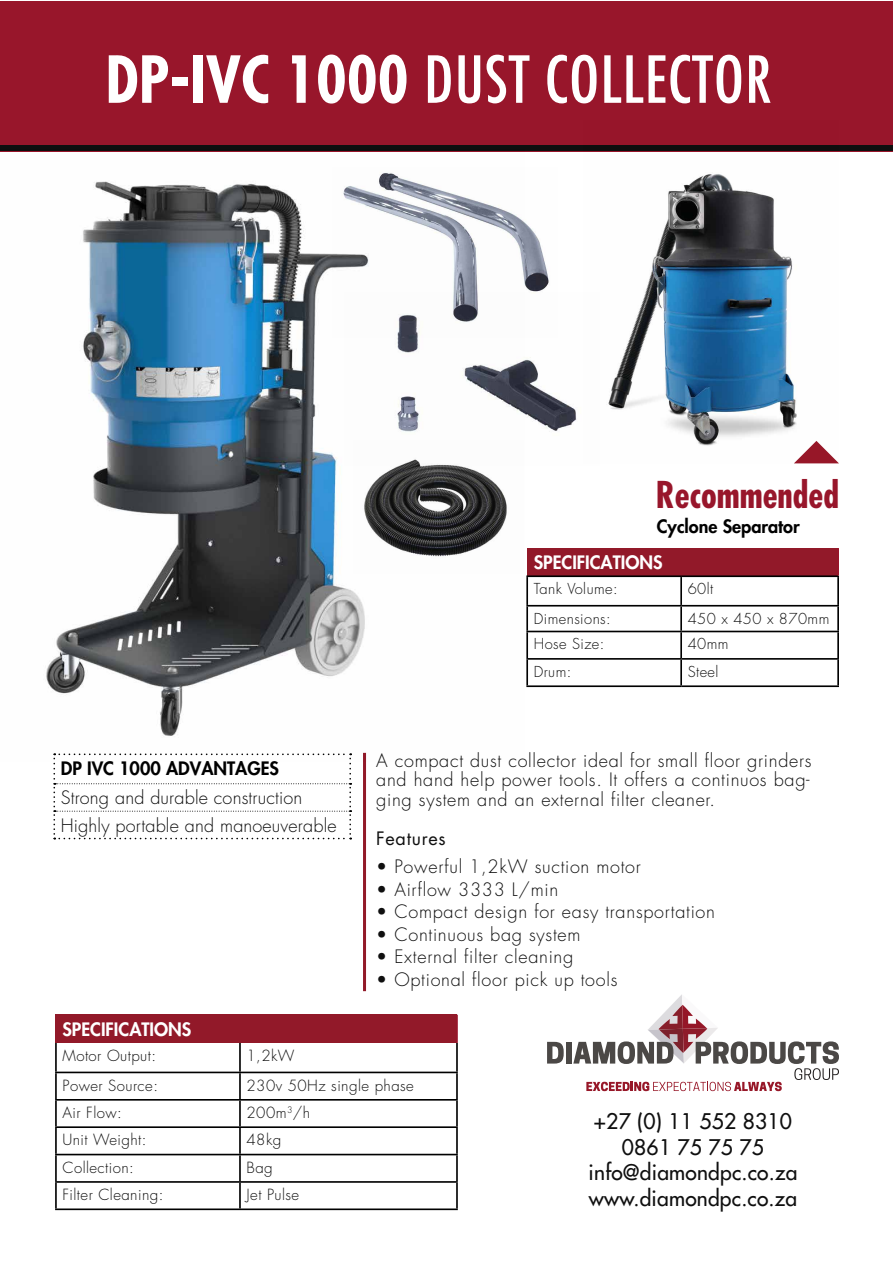
<style>
.page{position:relative;width:893px;height:1263px;background:#fff}
.page>*{position:absolute;margin:0;border:0;box-sizing:border-box;transform-origin:0 0}
.t1{font:condensed 63px "Futura";letter-spacing:.02em;color:#fff}
.t2{font:700 condensed 36px "Futura";color:#98162b}
.t3{font:21px/25.5px "Futura";letter-spacing:.01em;color:#0f0f0f;text-align:center}
.t4{font:300 18px/19.5px "Futura";letter-spacing:.04em;color:#0f0f0f;text-align:justify}
.t5{font:300 18px/27.5px "Futura";letter-spacing:.01em;color:#0f0f0f}
.t6{font:800 18px "Futura";color:#000}
.t7{font:800 18px "Futura";color:#fff}
.t8{font:18px "Futura";letter-spacing:.04em;color:#0f0f0f}
.t9{font:300 15px "Futura";letter-spacing:.03em;color:#0f0f0f}
.t10{font:300 14.7px "Futura";letter-spacing:.03em;color:#0f0f0f}
.s1{font-weight:700}
</style>
<div class="page">
<div style="left:0;top:1px;width:893px;height:150px;background:#98162b"></div>
<svg style="left:547px;top:1042px;width:17px;height:21px"></svg>
<div style="left:566px;top:1042px;width:6px;height:21px;background:#4b4846"></div>
<svg style="left:573px;top:995px;width:266px;height:96px"></svg>
<div style="left:56px;top:1015px;width:401px;height:28px;background:#921929"></div>
<hr style="left:55px;top:1043px;width:2px;height:28px;background:#000">
<hr style="left:239px;top:1043px;width:2px;height:28px;background:#000">
<hr style="left:456px;top:1043px;width:2px;height:28px;background:#000">
<hr style="left:55px;top:1071px;width:185px;height:2px;background:#000">
<hr style="left:55px;top:1073px;width:2px;height:26px;background:#000">
<hr style="left:240px;top:1071px;width:218px;height:2px;background:#000">
<hr style="left:239px;top:1073px;width:2px;height:26px;background:#000">
<hr style="left:456px;top:1073px;width:2px;height:26px;background:#000">
<hr style="left:55px;top:1099px;width:185px;height:1px;background:#000">
<hr style="left:55px;top:1100px;width:2px;height:26px;background:#000">
<hr style="left:240px;top:1099px;width:218px;height:1px;background:#000">
<hr style="left:239px;top:1100px;width:2px;height:26px;background:#000">
<hr style="left:456px;top:1100px;width:2px;height:26px;background:#000">
<hr style="left:55px;top:1126px;width:185px;height:2px;background:#000">
<hr style="left:55px;top:1128px;width:2px;height:26px;background:#000">
<hr style="left:240px;top:1126px;width:218px;height:2px;background:#000">
<hr style="left:239px;top:1128px;width:2px;height:26px;background:#000">
<hr style="left:456px;top:1128px;width:2px;height:26px;background:#000">
<hr style="left:55px;top:1154px;width:185px;height:1px;background:#000">
<hr style="left:55px;top:1155px;width:2px;height:26px;background:#000">
<hr style="left:240px;top:1154px;width:218px;height:1px;background:#000">
<hr style="left:239px;top:1155px;width:2px;height:26px;background:#000">
<hr style="left:456px;top:1155px;width:2px;height:26px;background:#000">
<hr style="left:55px;top:1181px;width:185px;height:2px;background:#000">
<hr style="left:55px;top:1183px;width:2px;height:25px;background:#000">
<hr style="left:240px;top:1181px;width:218px;height:2px;background:#000">
<hr style="left:239px;top:1183px;width:2px;height:25px;background:#000">
<hr style="left:456px;top:1183px;width:2px;height:25px;background:#000">
<hr style="left:55px;top:1208px;width:185px;height:2px;background:#000">
<hr style="left:240px;top:1208px;width:218px;height:2px;background:#000">
<hr style="left:456px;top:1015px;width:2px;height:28px;background:#98162b">
<div style="left:527px;top:548px;width:311px;height:28px;background:#921929"></div>
<hr style="left:526px;top:577px;width:2px;height:28px;background:#000">
<hr style="left:680px;top:577px;width:2px;height:28px;background:#000">
<hr style="left:837px;top:577px;width:2px;height:28px;background:#000">
<hr style="left:526px;top:605px;width:155px;height:1px;background:#000">
<hr style="left:526px;top:606px;width:2px;height:25px;background:#000">
<hr style="left:681px;top:605px;width:158px;height:1px;background:#000">
<hr style="left:680px;top:606px;width:2px;height:25px;background:#000">
<hr style="left:837px;top:606px;width:2px;height:25px;background:#000">
<hr style="left:526px;top:631px;width:155px;height:1px;background:#000">
<hr style="left:526px;top:632px;width:2px;height:26px;background:#000">
<hr style="left:681px;top:631px;width:158px;height:1px;background:#000">
<hr style="left:680px;top:632px;width:2px;height:26px;background:#000">
<hr style="left:837px;top:632px;width:2px;height:26px;background:#000">
<hr style="left:526px;top:658px;width:155px;height:2px;background:#000">
<hr style="left:526px;top:660px;width:2px;height:25px;background:#000">
<hr style="left:681px;top:658px;width:158px;height:2px;background:#000">
<hr style="left:680px;top:660px;width:2px;height:25px;background:#000">
<hr style="left:837px;top:660px;width:2px;height:25px;background:#000">
<hr style="left:526px;top:685px;width:155px;height:2px;background:#000">
<hr style="left:681px;top:685px;width:158px;height:2px;background:#000">
<hr style="left:526px;top:575px;width:155px;height:2px;background:#000">
<hr style="left:681px;top:575px;width:158px;height:2px;background:#000">
<hr style="left:837px;top:548px;width:2px;height:27px;background:#98162b">
<svg style="left:53px;top:762px;width:298px;height:77px"></svg>
<hr style="left:363px;top:753px;width:3px;height:238px;background:#921929">
<div style="left:1px;top:145px;width:892px;height:6px;background:#0f0f0f"></div>
<img style="left:584px;top:151px;width:255px;height:295px">
<svg style="left:794px;top:441px;width:45px;height:22px"></svg>
<img style="left:0;top:150px;width:524px;height:611px">
<img style="left:353px;top:465px;width:170px;height:108px">
<img style="left:333px;top:167px;width:216px;height:171px">
<img style="left:345px;top:292px;width:255px;height:173px">
<h1 class="t1" style="left:105px;top:40px;width:667px"><span class="s1">DP-IVC 1000</span> DUST COLLECTOR</h1>
<h2 class="t2" style="left:656px;top:472px;width:185px">Recommended</h2>
<p class="t6" style="left:657px;top:514px;width:144px">Cyclone Separator</p>
<p class="t6" style="left:61px;top:756px;width:220px">DP IVC 1000 ADVANTAGES</p>
<p class="t5" style="left:61px;top:784px;width:277px">Strong and durable construction<br>Highly portable and manoeuverable</p>
<p class="t7" style="left:534px;top:550px;width:130px">SPECIFICATIONS</p>
<p class="t10" style="left:534px;top:579px;width:85px">Tank Volume:</p>
<p class="t10" style="left:688px;top:579px;width:27px">60lt</p>
<p class="t10" style="left:534px;top:609px;width:79px">Dimensions:</p>
<p class="t10" style="left:688px;top:609px;width:143px">450 x 450 x 870mm</p>
<p class="t10" style="left:534px;top:634px;width:72px">Hose Size:</p>
<p class="t10" style="left:688px;top:634px;width:42px">40mm</p>
<p class="t10" style="left:534px;top:662px;width:39px">Drum:</p>
<p class="t10" style="left:688px;top:662px;width:32px">Steel</p>
<p class="t4" style="left:376px;top:751px;width:437px">A compact dust collector ideal for small floor grinders and hand help power tools. It offers a continuos bag&shy;ging system and an external filter cleaner.</p>
<p class="t8" style="left:376px;top:826px;width:71px">Features</p>
<p class="t4" style="left:376px;top:857px;width:266px">• Powerful 1,2kW suction motor</p>
<p class="t4" style="left:376px;top:880px;width:184px">• Airflow 3333 L/min</p>
<p class="t4" style="left:376px;top:902px;width:340px">• Compact design for easy transportation</p>
<p class="t4" style="left:376px;top:925px;width:206px">• Continuous bag system</p>
<p class="t4" style="left:376px;top:947px;width:199px">• External filter cleaning</p>
<p class="t4" style="left:376px;top:970px;width:243px">• Optional floor pick up tools</p>
<p class="t7" style="left:62px;top:1017px;width:130px">SPECIFICATIONS</p>
<p class="t9" style="left:62px;top:1046px;width:95px">Motor Output:</p>
<p class="t9" style="left:247px;top:1046px;width:50px">1,2kW</p>
<p class="t9" style="left:62px;top:1075px;width:97px">Power Source:</p>
<p class="t9" style="left:247px;top:1075px;width:169px">230v 50Hz single phase</p>
<p class="t9" style="left:62px;top:1103px;width:61px">Air Flow:</p>
<p class="t9" style="left:247px;top:1103px;width:65px">200m<sup>3</sup>/h</p>
<p class="t9" style="left:62px;top:1130px;width:85px">Unit Weight:</p>
<p class="t9" style="left:247px;top:1130px;width:36px">48kg</p>
<p class="t9" style="left:62px;top:1157px;width:73px">Collection:</p>
<p class="t9" style="left:247px;top:1157px;width:28px">Bag</p>
<p class="t9" style="left:62px;top:1185px;width:102px">Filter Cleaning:</p>
<p class="t9" style="left:247px;top:1185px;width:54px">Jet Pulse</p>
<p class="t3" style="left:589px;top:1108px;width:210px">+27 (0) 11 552 8310<br>0861 75 75 75 info@diamondpc.co.za www.diamondpc.co.za</p>
</div>
